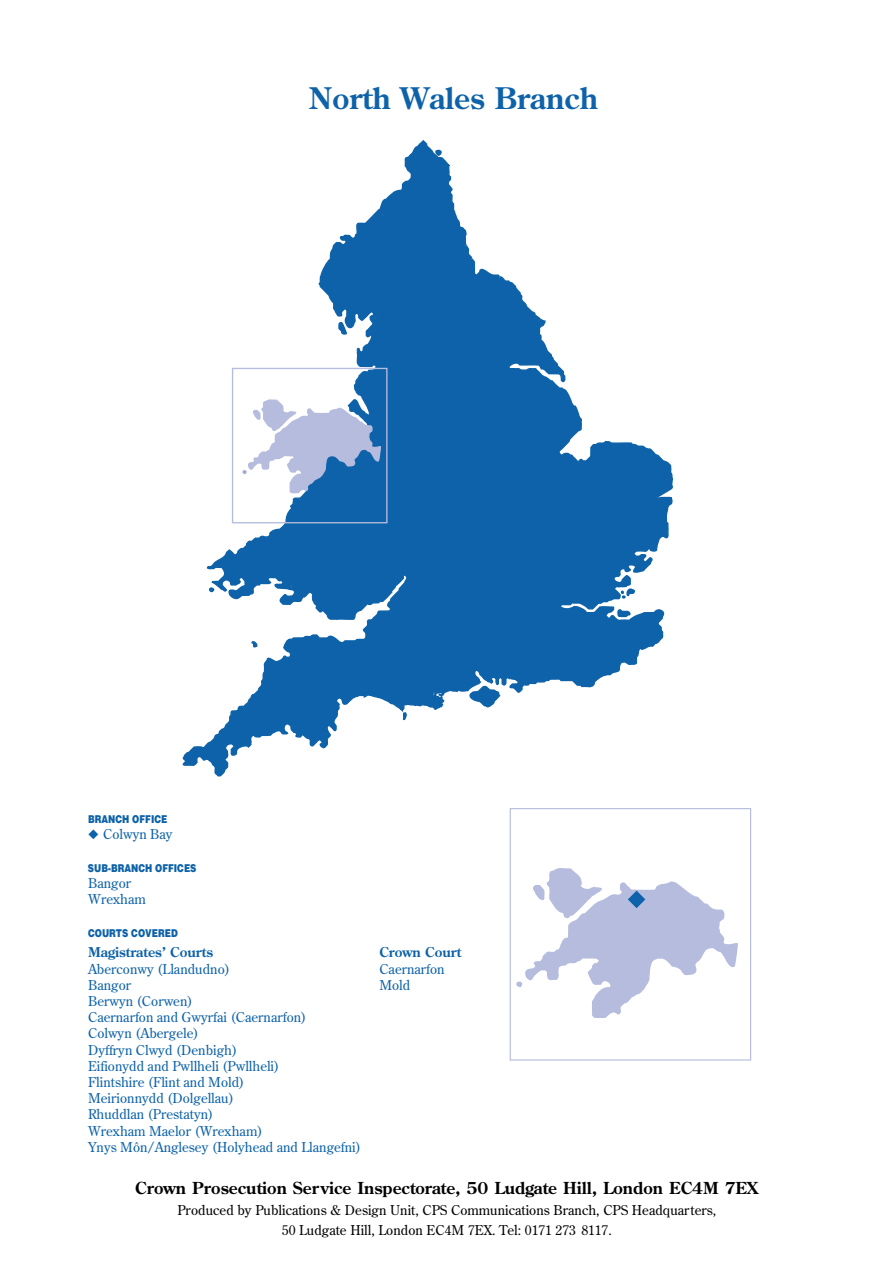
<style>
.page{position:relative;width:893px;height:1262px;background:#fff}
.page>*{position:absolute;margin:0;border:0;box-sizing:border-box;transform-origin:0 0}
.t1{font:700 29.7px "Century Old Style";color:#0d62a9}
.t2{font:700 16.5px "Century Old Style";color:#000}
.t3{font:13.5px/16.2px "Century Old Style";color:#0d62a9}
.t4{font:13.5px/19.5px "Century Old Style";color:#000;text-align:center}
.t5{font:700 13.5px "Century Old Style";color:#0d62a9}
.t6{font:900 10.8px "Helvetica";color:#0d62a9;scale:.8 1}
</style>
<div class="page">
<div style="left:509px;top:808px;width:242px;height:252px;border:1px solid #b5bcdd"></div>
<svg style="left:182px;top:140px;width:491px;height:637px"></svg>
<svg style="left:516px;top:868px;width:222px;height:150px"></svg>
<div style="left:232px;top:368px;width:155px;height:155px;border:1px solid #b5bcdd"></div>
<h1 class="t1" style="left:309px;top:87px;width:291px">North Wales Branch</h1>
<p class="t6" style="left:88px;top:814px;width:101px">BRANCH OFFICE</p>
<p class="t3" style="left:88px;top:826px;width:86px">◆ Colwyn Bay</p>
<p class="t6" style="left:88px;top:864px;width:137px">SUB-BRANCH OFFICES</p>
<p class="t3" style="left:88px;top:876px;width:59px">Bangor<br>Wrexham</p>
<p class="t6" style="left:88px;top:929px;width:114px">COURTS COVERED</p>
<p class="t5" style="left:88px;top:947px;width:126px">Magistrates’ Courts</p>
<p class="t3" style="left:88px;top:961px;width:274px">Aberconwy (Llandudno)<br>Bangor<br>Berwyn (Corwen)<br>Caernarfon and Gwyrfai (Caernarfon)<br>Colwyn (Abergele)<br>Dyffryn Clwyd (Denbigh)<br>Eifionydd and Pwllheli (Pwllheli)<br>Flintshire (Flint and Mold)<br>Meirionnydd (Dolgellau)<br>Rhuddlan (Prestatyn)<br>Wrexham Maelor (Wrexham)<br>Ynys Môn/Anglesey (Holyhead and Llangefni)</p>
<p class="t5" style="left:379px;top:947px;width:83px">Crown Court</p>
<p class="t3" style="left:379px;top:961px;width:67px">Caernarfon<br>Mold</p>
<p class="t2" style="left:135px;top:1181px;width:624px">Crown Prosecution Service Inspectorate, 50 Ludgate Hill, London EC4M 7EX</p>
<p class="t4" style="left:177px;top:1201px;width:540px">Produced by Publications &amp; Design Unit, CPS Communications Branch, CPS Headquarters,<br>50 Ludgate Hill, London EC4M 7EX. Tel: 0171 273 8117.</p>
</div>
